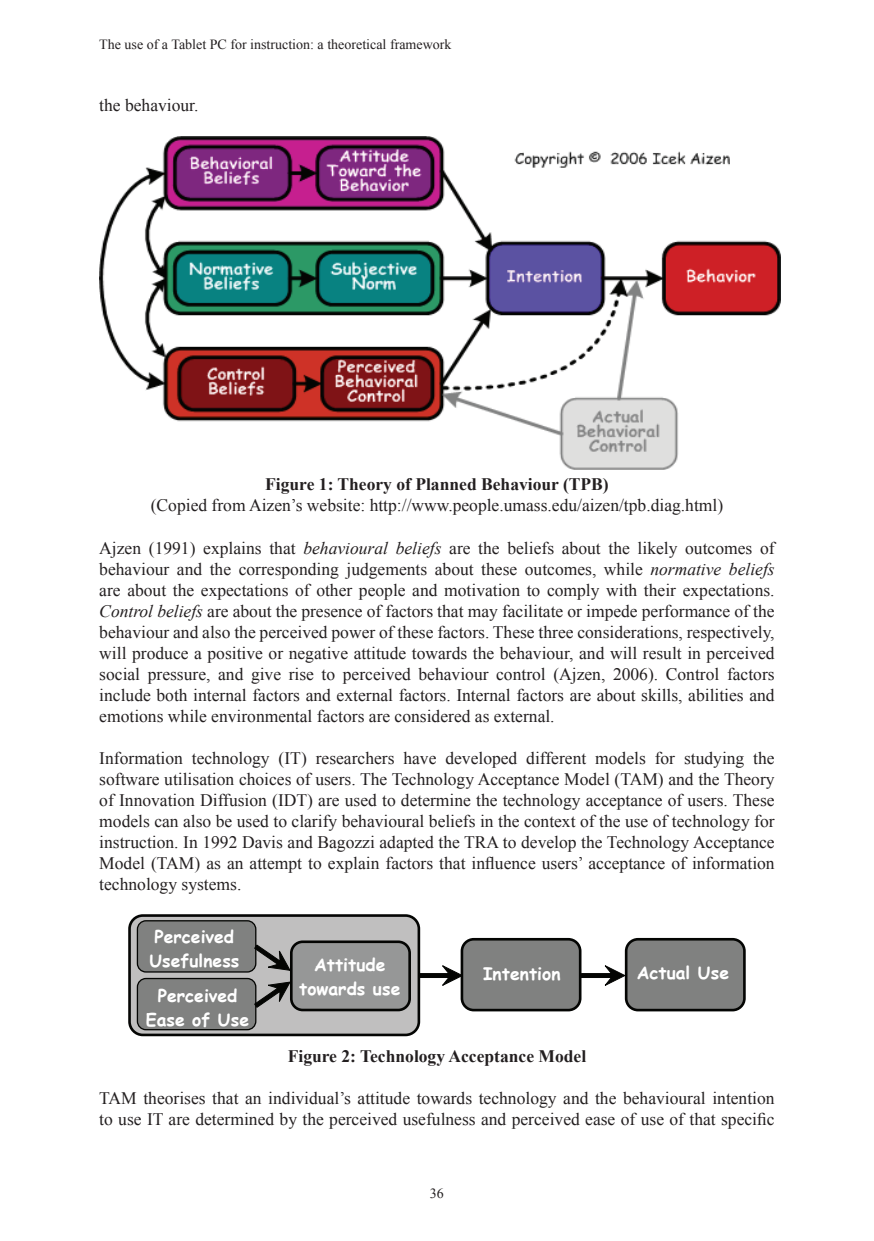
<style>
.page{position:relative;width:874px;height:1241px;background:#fff}
.page>*{position:absolute;margin:0;border:0;box-sizing:border-box;transform-origin:0 0}
.t1{font:17.5px/21px "Times New Roman";color:#231f20;text-align:justify}
.t2{font:700 17.5px "Times New Roman";color:#231f20}
.t3{font:700 17.32px/24.3px "Comic Sans MS";color:#fff;text-align:center}
.t4{font:14px "Times New Roman";color:#231f20}
.s1{font-style:italic}
</style>
<div class="page">
<img style="left:99px;top:137px;width:681px;height:332px">
<div style="left:624px;top:937px;width:121px;height:74px;background:#808180;border:3px solid #040503;border-radius:12px"></div>
<div style="left:460px;top:937px;width:121px;height:74px;background:#808180;border:3px solid #040503;border-radius:12px"></div>
<div style="left:128px;top:914px;width:292px;height:122px;background:#c0bfbf;border:3px solid #040503;border-radius:13px"></div>
<div style="left:290px;top:940px;width:121px;height:71px;background:#969797;border:3px solid #040503;border-radius:11px"></div>
<div style="left:137px;top:920px;width:119px;height:52px;background:#808180;border:1px solid #040503;border-radius:9px"></div>
<div style="left:137px;top:977px;width:119px;height:53px;background:#808180;border:1px solid #040503;border-radius:9px"></div>
<svg style="left:418px;top:964px;width:44px;height:21px"></svg>
<svg style="left:581px;top:964px;width:44px;height:21px"></svg>
<svg style="left:254px;top:944px;width:36px;height:26px"></svg>
<svg style="left:254px;top:981px;width:36px;height:26px"></svg>
<p class="t4" style="left:99px;top:35px;width:353px">The use of a Tablet PC for instruction: a theoretical framework</p>
<p class="t1" style="left:99px;top:95px;width:101px">the behaviour.</p>
<p class="t2" style="left:265px;top:472px;width:345px">Figure 1: Theory of Planned Behaviour (TPB)</p>
<p class="t1" style="left:151px;top:495px;width:573px">(Copied from Aizen’s website: http://www.people.umass.edu/aizen/tpb.diag.html)</p>
<p class="t1" style="left:99px;top:537px;width:676px">Ajzen (1991) explains that <span class="s1">behavioural beliefs</span> are the beliefs about the likely outcomes of behaviour and the corresponding judgements about these outcomes, while <span class="s1">normative beliefs </span>are about the expectations of other people and motivation to comply with their expectations.<br><span class="s1">Control beliefs</span> are about the presence of factors that may facilitate or impede performance of the behaviour and also the perceived power of these factors. These three considerations, respectively, will produce a positive or negative attitude towards the behaviour, and will result in perceived social pressure, and give rise to perceived behaviour control (Ajzen, 2006). Control factors include both internal factors and external factors. Internal factors are about skills, abilities and emotions while environmental factors are considered as external.</p>
<p class="t1" style="left:99px;top:747px;width:676px">Information technology (IT) researchers have developed different models for studying the software utilisation choices of users. The Technology Acceptance Model (TAM) and the Theory of Innovation Diffusion (IDT) are used to determine the technology acceptance of users. These models can also be used to clarify behavioural beliefs in the context of the use of technology for instruction. In 1992 Davis and Bagozzi adapted the TRA to develop the Technology Acceptance Model (TAM) as an attempt to explain factors that influence users’ acceptance of information technology systems.</p>
<p class="t3" style="left:149px;top:923px;width:91px;text-align:left">Perceived<br>Usefulness</p>
<p class="t3" style="left:146px;top:982px;width:105px">Perceived<br>Ease of Use</p>
<p class="t3" style="left:299px;top:952px;width:103px">Attitude towards use</p>
<p class="t3" style="left:483px;top:960px;width:79px">Intention</p>
<p class="t3" style="left:636px;top:959px;width:94px">Actual Use</p>
<p class="t2" style="left:287px;top:1044px;width:300px">Figure 2: Technology Acceptance Model</p>
<p class="t1" style="left:99px;top:1087px;width:676px">TAM theorises that an individual’s attitude towards technology and the behavioural intention to use IT are determined by the perceived usefulness and perceived ease of use of that specific</p>
<p class="t4" style="left:430px;top:1183px;width:15px">36</p>
</div>
